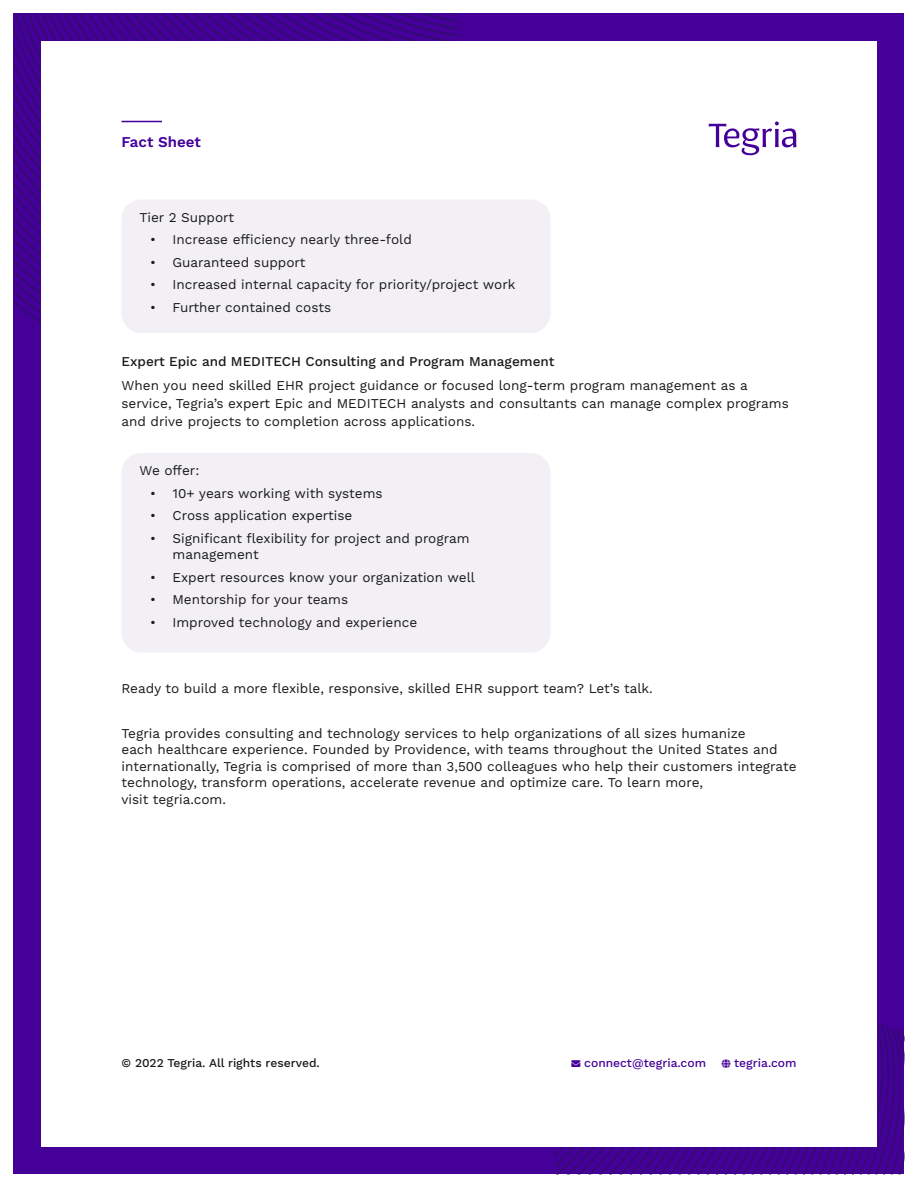
<style>
.page{position:relative;width:918px;height:1188px;background:#fff}
.page>*{position:absolute;margin:0;border:0;box-sizing:border-box;transform-origin:0 0}
.t1{font:600 15px "Work Sans";color:#409}
.Paragraph{font:13.5px/16.5px "Work Sans";color:#19191b}
.Lists{font:500 13.5px "Work Sans";color:#19191b}
.Lists-2{font:13.5px "Work Sans";letter-spacing:-.015em;color:#19191b}
.t2{font:500 12px "Work Sans";color:#19191b}
.t3{font:500 12px "Work Sans";color:#409}
</style>
<div class="page">
<div style="left:14px;top:14px;width:890px;height:1160px;background:#409"></div>
<svg style="left:14px;top:14px;width:444px;height:309px"></svg>
<svg style="left:554px;top:1023px;width:350px;height:151px"></svg>
<div style="left:41px;top:41px;width:836px;height:1106px;background:#fff"></div>
<hr style="left:122px;top:121px;width:40px;height:1px;background:#409">
<svg style="left:709px;top:121px;width:87px;height:34px"></svg>
<div style="left:122px;top:200px;width:428px;height:133px;background:#f2f0f5;border-radius:20px"></div>
<div style="left:122px;top:453px;width:428px;height:199px;background:#f2f0f5;border-radius:20px"></div>
<p class="t1" style="left:122px;top:134px;width:81px">Fact Sheet</p>
<p class="Paragraph" style="left:140px;top:210px;width:96px">Tier 2 Support</p>
<p class="Paragraph" style="left:150px;top:232px;width:263px">• Increase efficiency nearly three-fold</p>
<p class="Paragraph" style="left:150px;top:255px;width:157px">• Guaranteed support</p>
<p class="Paragraph" style="left:150px;top:277px;width:367px">• Increased internal capacity for priority/project work</p>
<p class="Paragraph" style="left:150px;top:300px;width:183px">• Further contained costs</p>
<p class="Lists" style="left:122px;top:353px;width:435px">Expert Epic and MEDITECH Consulting and Program Management</p>
<p class="Paragraph" style="left:122px;top:377px;width:669px;line-height:18px">When you need skilled EHR project guidance or focused long-term program management as a service, Tegria’s expert Epic and MEDITECH analysts and consultants can manage complex programs and drive projects to completion across applications.</p>
<p class="Lists-2" style="left:140px;top:463px;width:61px">We offer:</p>
<p class="Paragraph" style="left:150px;top:486px;width:234px">• 10+ years working with systems</p>
<p class="Paragraph" style="left:150px;top:508px;width:204px">• Cross application expertise</p>
<p class="Paragraph" style="left:172px;top:531px;width:299px;text-indent:-22px">• Significant flexibility for project and program management</p>
<p class="Paragraph" style="left:150px;top:570px;width:326px">• Expert resources know your organization well</p>
<p class="Paragraph" style="left:150px;top:592px;width:200px">• Mentorship for your teams</p>
<p class="Paragraph" style="left:150px;top:615px;width:269px">• Improved technology and experience</p>
<p class="Paragraph" style="left:122px;top:681px;width:533px">Ready to build a more flexible, responsive, skilled EHR support team? Let’s talk.</p>
<p class="Paragraph" style="left:122px;top:726px;width:677px">Tegria provides consulting and technology services to help organizations of all sizes humanize<br>each healthcare experience. Founded by Providence, with teams throughout the United States and internationally, Tegria is comprised of more than 3,500 colleagues who help their customers integrate technology, transform operations, accelerate revenue and optimize care. To learn more,<br>visit tegria.com.</p>
<p class="t2" style="left:122px;top:1055px;width:200px">© 2022 Tegria. All rights reserved.</p>
<p class="t3" style="left:571px;top:1055px;width:136px">→ connect@tegria.com</p>
<p class="t3" style="left:734px;top:1055px;width:64px">tegria.com</p>
</div>
